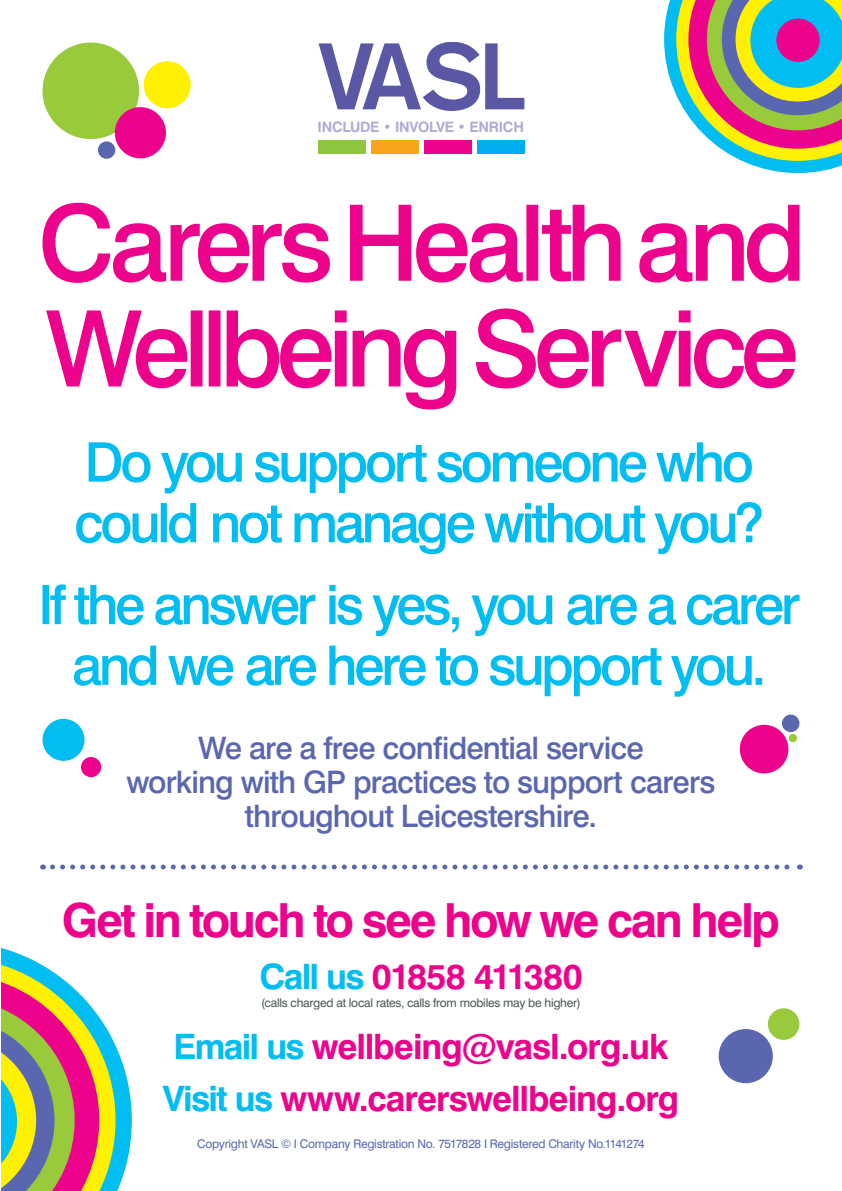
<style>
.page{position:relative;width:842px;height:1191px;background:#fff}
.page>*{position:absolute;margin:0;border:0;box-sizing:border-box;transform-origin:0 0}
.Body{font:700 47px "Swiss 721 BT";letter-spacing:-.05em;color:#ed028c}
.Body-2{font:700 35px "Swiss 721 BT";letter-spacing:-.03em;color:#ed028c}
.Body-3{font:700 35px "Swiss 721 BT";letter-spacing:-.05em;color:#ed028c}
.t1{font:500 31px "Swiss 721 BT";letter-spacing:-.025em;color:#5a67b0}
.t2{font:700 14.3px "Swiss 721 BT";letter-spacing:-.02em;color:#afaad3}
.Body-4{font:12px "Swiss 721 BT";letter-spacing:-.02em;color:#5a67b0}
.Body-5{font:12px "Swiss 721 BT";letter-spacing:-.02em;color:#495756}
.s1{color:#01bdf2}
</style>
<div class="page">
<div style="left:144px;top:61px;width:47px;height:47px;background:#fff101;border-radius:50%"></div>
<div style="left:719px;top:1029px;width:54px;height:54px;background:#5a67b0;border-radius:50%"></div>
<div style="left:768px;top:1008px;width:31px;height:32px;background:#99ca3b;border-radius:50%"></div>
<div style="left:43px;top:43px;width:96px;height:96px;background:#99ca3b;border-radius:50%"></div>
<div style="left:98px;top:141px;width:17px;height:18px;background:#5a67b0;border-radius:50%"></div>
<div style="left:115px;top:107px;width:51px;height:51px;background:#ed028c;border-radius:50%"></div>
<svg style="left:664px;top:0;width:178px;height:173px;background:#95ad97"></svg>
<div style="left:776px;top:19px;width:44px;height:43px;background:#ed028c;border-radius:50%"></div>
<svg style="left:318px;top:43px;width:206px;height:68px"></svg>
<div style="left:319px;top:140px;width:47px;height:13px;background:#8bc63e"></div>
<div style="left:371px;top:140px;width:48px;height:13px;background:#f9a51b"></div>
<div style="left:424px;top:140px;width:47px;height:13px;background:#ed028c"></div>
<div style="left:477px;top:140px;width:47px;height:13px;background:#00aeef"></div>
<svg style="left:74px;top:645px;width:688px;height:51px"></svg>
<svg style="left:43px;top:584px;width:756px;height:52px"></svg>
<svg style="left:76px;top:502px;width:686px;height:52px"></svg>
<svg style="left:89px;top:442px;width:663px;height:51px"></svg>
<svg style="left:52px;top:864px;width:748px;height:5px"></svg>
<svg style="left:46px;top:308px;width:749px;height:101px"></svg>
<svg style="left:43px;top:203px;width:756px;height:80px"></svg>
<div style="left:43px;top:719px;width:42px;height:42px;background:#01bdf2;border-radius:50%"></div>
<div style="left:81px;top:757px;width:20px;height:20px;background:#ed028c;border-radius:50%"></div>
<div style="left:740px;top:725px;width:48px;height:48px;background:#ed028c;border-radius:50%"></div>
<div style="left:782px;top:714px;width:17px;height:18px;background:#5a67b0;border-radius:50%"></div>
<div style="left:789px;top:734px;width:8px;height:8px;background:#99ca3b;border-radius:50%"></div>
<svg style="left:1px;top:947px;width:131px;height:244px"></svg>
<p class="t2" style="left:318px;top:118px;width:208px">INCLUDE • INVOLVE • ENRICH</p>
<p class="t1" style="left:198px;top:729px;width:447px">We are a free confidential service</p>
<p class="t1" style="left:126px;top:763px;width:591px">working with GP practices to support carers</p>
<p class="t1" style="left:245px;top:797px;width:354px">throughout Leicestershire.</p>
<p class="Body" style="left:62px;top:891px;width:720px">Get in touch to see how we can help</p>
<p class="Body-3" style="left:259px;top:955px;width:325px"><span class="s1">Call us</span> 01858 411380</p>
<p class="Body-5" style="left:261px;top:995px;width:321px">(calls charged at local rates, calls from mobiles may be higher)</p>
<p class="Body-2" style="left:173px;top:1025px;width:496px"><span class="s1">Email us</span> wellbeing@vasl.org.uk</p>
<p class="Body-2" style="left:163px;top:1077px;width:518px"><span class="s1">Visit us</span> www.carerswellbeing.org</p>
<p class="Body-4" style="left:197px;top:1136px;width:449px">Copyright VASL © I Company Registration No. 7517828 I Registered Charity No.1141274</p>
</div>
